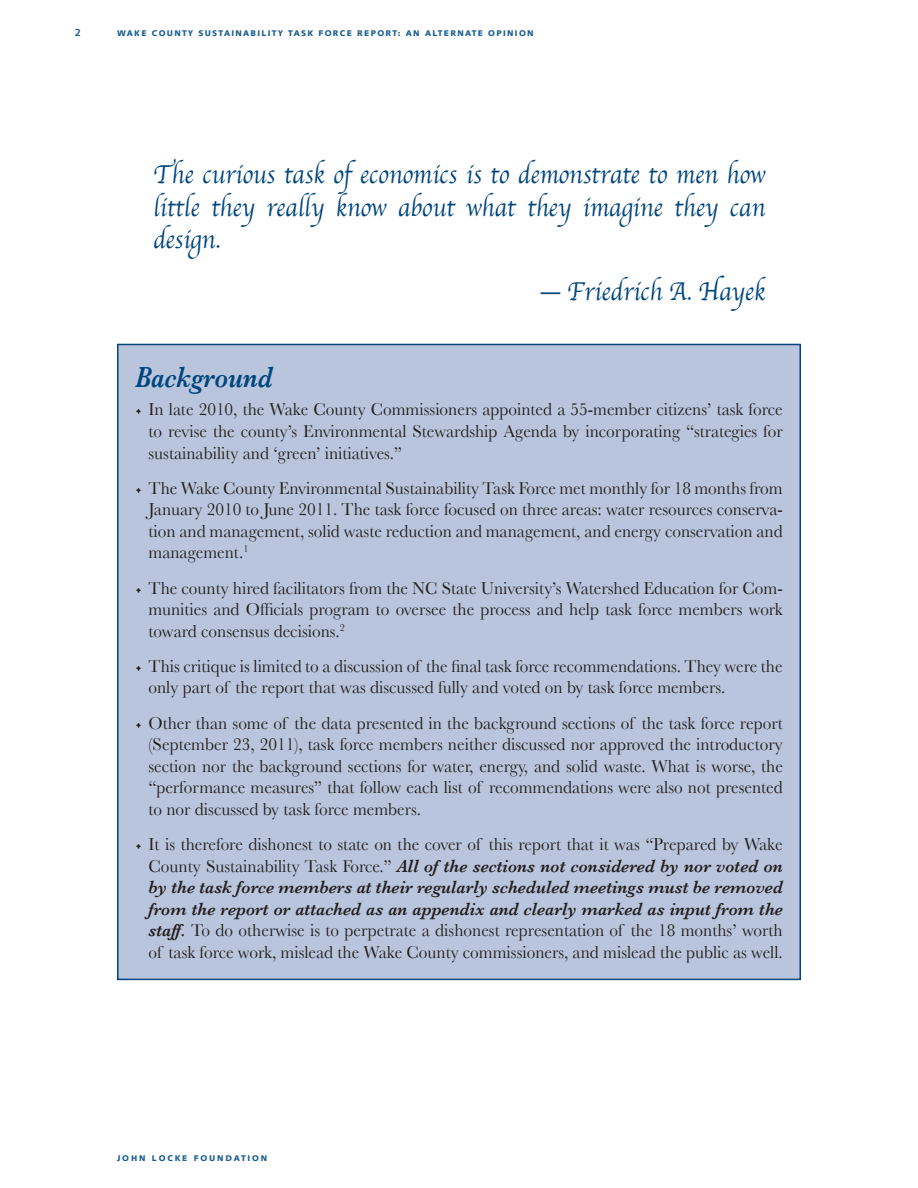
<style>
.page{position:relative;width:918px;height:1188px;background:#fff}
.page>*{position:absolute;margin:0;border:0;box-sizing:border-box;transform-origin:0 0}
.t1{font:italic 600 29.7px "Baskerville";color:#00467e;scale:.86 1}
.t2{font:27px/32.4px "Apple Chancery";color:#00467e;text-align:justify;scale:.9 1}
.t3{font:18px/21.6px "Baskerville";color:#231f20;text-align:justify;scale:.96 1}
.t4{font:700 10.5px "Syntax";color:#1a5d93}
.t5{font:900 8.25px "Syntax";letter-spacing:.16em;color:#1a5d93}
.t6{font:900 8.25px "Syntax";letter-spacing:.22em;color:#1a5d93}
.s1{font-family:"Adobe Jenson Pro"}
.s2{font-weight:600;font-style:italic}
</style>
<div class="page">
<div style="left:117px;top:344px;width:684px;height:636px;background:#b9c5dc;border:2px solid #00467e"></div>
<p class="t4" style="left:75px;top:26px;width:7px">2</p>
<p class="t5" style="left:117px;top:28px;width:418px">WAKE COUNTY SUSTAINABILITY TASK FORCE REPORT: AN ALTERNATE OPINION</p>
<h2 class="t2" style="left:153px;top:158px;width:682px">The curious task of economics is to demonstrate to men how little they really know about what they imagine they can design.</h2>
<h2 class="t2" style="left:540px;top:275px;width:252px">— Friedrich A. Hayek</h2>
<h1 class="t1" style="left:135px;top:360px;width:162px">Background</h1>
<p class="t3" style="left:148px;top:399px;width:662px;text-indent:-13px"><span class="s1">•</span> In late 2010, the Wake County Commissioners appointed a 55-member citizens’ task force to revise the county’s Environmental Stewardship Agenda by incorporating “strategies for sustainability and ‘green’ initiatives.”</p>
<p class="t3" style="left:148px;top:477px;width:662px;text-indent:-13px"><span class="s1">•</span> The Wake County Environmental Sustainability Task Force met monthly for 18 months from January 2010 to June 2011. The task force focused on three areas: water resources conserva&shy;tion and management, solid waste reduction and management, and energy conservation and management.<sup>1</sup></p>
<p class="t3" style="left:149px;top:577px;width:662px;text-indent:-13px"><span class="s1">•</span> The county hired facilitators from the NC State University’s Watershed Education for Com&shy;munities and Officials program to oversee the process and help task force members work toward consensus decisions.<sup>2</sup></p>
<p class="t3" style="left:148px;top:655px;width:662px;text-indent:-13px"><span class="s1">•</span> This critique is limited to a discussion of the final task force recommendations. They were the only part of the report that was discussed fully and voted on by task force members.</p>
<p class="t3" style="left:148px;top:712px;width:662px;text-indent:-13px"><span class="s1">•</span> Other than some of the data presented in the background sections of the task force report (September 23, 2011), task force members neither discussed nor approved the introductory section nor the background sections for water, energy, and solid waste. What is worse, the “performance measures” that follow each list of recommendations were also not presented to nor discussed by task force members.</p>
<p class="t3" style="left:148px;top:833px;width:662px;text-indent:-13px"><span class="s1">•</span> It is therefore dishonest to state on the cover of this report that it was “Prepared by Wake County Sustainability Task Force.” <span class="s2">All of the sections not considered by nor voted on by the task force members at their regularly scheduled meetings must be removed from the report or attached as an appendix and clearly marked as input from the staff.</span> To do otherwise is to perpetrate a dishonest representation of the 18 months’ worth of task force work, mislead the Wake County commissioners, and mislead the public as well.</p>
<p class="t6" style="left:117px;top:1153px;width:152px">JOHN LOCKE FOUNDATION</p>
</div>
